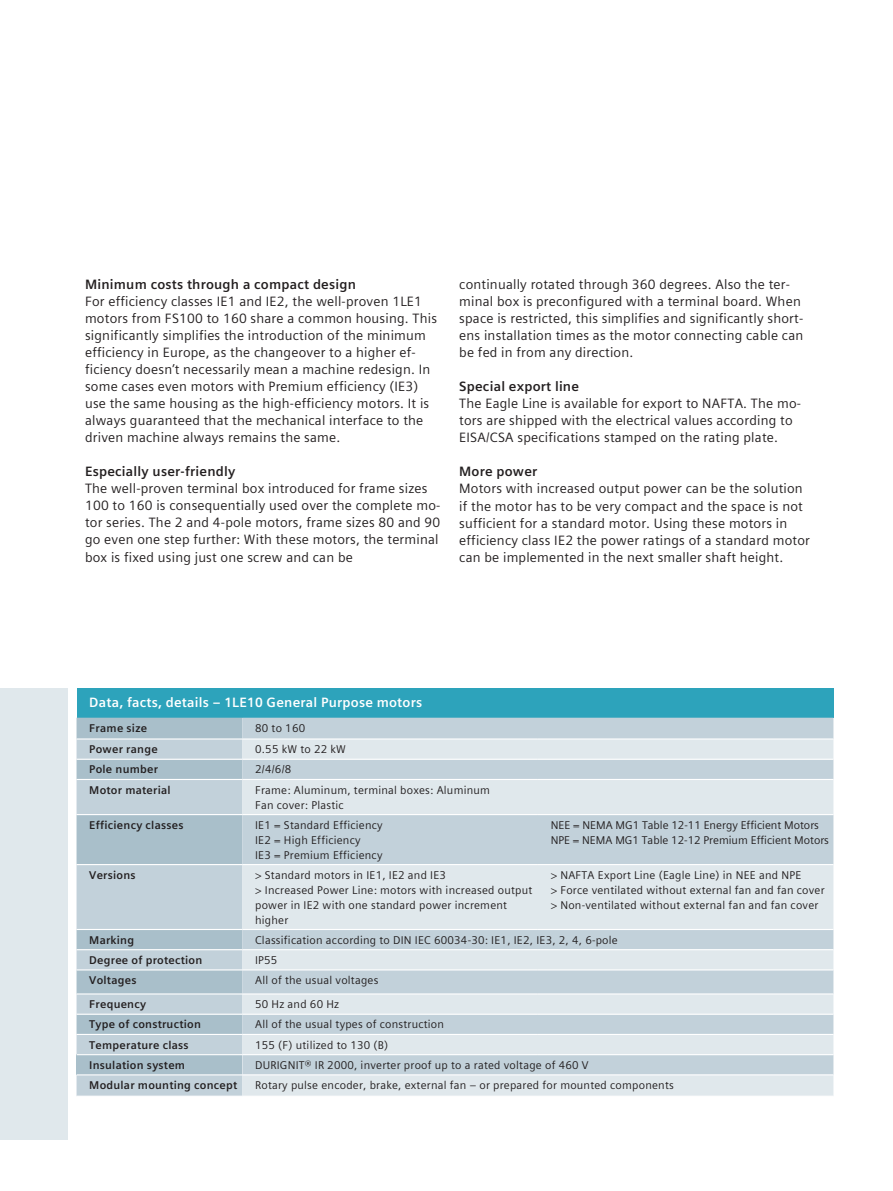
<style>
.page{position:relative;width:893px;height:1191px;background:#fff}
.page>*{position:absolute;margin:0;border:0;box-sizing:border-box;transform-origin:0 0}
.t1{font:13.5px/17px "Siemens Sans Global";letter-spacing:.015em;color:#231f20}
.t2{font:700 13.5px "Siemens Sans Global";letter-spacing:.015em;color:#231f20}
.t3{font:700 13.5px "Siemens Sans Global";letter-spacing:.015em;color:#fff}
.t4{font:11.25px/14.9px "Siemens Sans Global";letter-spacing:.02em;color:#231f20}
.t5{font:700 11.25px "Siemens Sans Global";letter-spacing:.02em;color:#231f20}
.t6{font:11.25px/14.9px "Siemens Sans Global";color:#231f20}
</style>
<div class="page">
<div style="left:0;top:688px;width:68px;height:452px;background:#e0e8ec"></div>
<div style="left:77px;top:688px;width:756px;height:29px;background:#2da3bb"></div>
<svg style="left:77px;top:717px;width:756px;height:62px;background:#b7cad4"></svg>
<svg style="left:242px;top:739px;width:591px;height:40px;background:#d1dce3"></svg>
<svg style="left:77px;top:780px;width:165px;height:315px;background:#b9cad4"></svg>
<svg style="left:242px;top:780px;width:591px;height:315px;background:#d3dee4"></svg>
<div style="left:77px;top:1054px;width:165px;height:21px;background:#a9bfca"></div>
<hr style="left:77px;top:738px;width:165px;height:1px;background:#fff">
<hr style="left:242px;top:738px;width:296px;height:1px;background:#fff">
<hr style="left:538px;top:738px;width:295px;height:1px;background:#fff">
<hr style="left:77px;top:758px;width:165px;height:2px;background:#fff">
<hr style="left:242px;top:758px;width:296px;height:2px;background:#fff">
<hr style="left:538px;top:758px;width:295px;height:2px;background:#fff">
<hr style="left:77px;top:814px;width:165px;height:1px;background:#fff">
<hr style="left:242px;top:814px;width:296px;height:1px;background:#fff">
<hr style="left:538px;top:814px;width:295px;height:1px;background:#fff">
<hr style="left:77px;top:864px;width:165px;height:1px;background:#fff">
<hr style="left:242px;top:864px;width:296px;height:1px;background:#fff">
<hr style="left:538px;top:864px;width:295px;height:1px;background:#fff">
<hr style="left:77px;top:929px;width:165px;height:1px;background:#fff">
<hr style="left:242px;top:929px;width:296px;height:1px;background:#fff">
<hr style="left:538px;top:929px;width:295px;height:1px;background:#fff">
<hr style="left:77px;top:949px;width:165px;height:1px;background:#fff">
<hr style="left:242px;top:949px;width:296px;height:1px;background:#fff">
<hr style="left:538px;top:949px;width:295px;height:1px;background:#fff">
<hr style="left:77px;top:969px;width:165px;height:1px;background:#fff">
<hr style="left:242px;top:969px;width:296px;height:1px;background:#fff">
<hr style="left:538px;top:969px;width:295px;height:1px;background:#fff">
<hr style="left:77px;top:993px;width:165px;height:1px;background:#fff">
<hr style="left:242px;top:993px;width:296px;height:1px;background:#fff">
<hr style="left:538px;top:993px;width:295px;height:1px;background:#fff">
<hr style="left:77px;top:1013px;width:165px;height:1px;background:#fff">
<hr style="left:242px;top:1013px;width:296px;height:1px;background:#fff">
<hr style="left:538px;top:1013px;width:295px;height:1px;background:#fff">
<hr style="left:77px;top:1033px;width:165px;height:2px;background:#fff">
<hr style="left:242px;top:1033px;width:296px;height:2px;background:#fff">
<hr style="left:538px;top:1033px;width:295px;height:2px;background:#fff">
<hr style="left:77px;top:1054px;width:165px;height:1px;background:#fff">
<hr style="left:242px;top:1054px;width:296px;height:1px;background:#fff">
<hr style="left:538px;top:1054px;width:295px;height:1px;background:#fff">
<hr style="left:77px;top:1074px;width:165px;height:1px;background:#fff">
<hr style="left:242px;top:1074px;width:296px;height:1px;background:#fff">
<hr style="left:538px;top:1074px;width:295px;height:1px;background:#fff">
<p class="t2" style="left:85px;top:274px;width:272px">Minimum costs through a compact design</p>
<p class="t1" style="left:85px;top:293px;width:353px">For efficiency classes IE1 and IE2, the well-proven 1LE1 motors from FS100 to 160 share a common housing. This significantly simplifies the introduction of the minimum efficiency in Europe, as the changeover to a higher ef&shy;ficiency doesn’t necessarily mean a machine redesign. In some cases even motors with Premium efficiency (IE3) use the same housing as the high-efficiency motors. It is always guaranteed that the mechanical interface to the driven machine always remains the same.</p>
<p class="t2" style="left:85px;top:461px;width:152px">Especially user-friendly</p>
<p class="t1" style="left:85px;top:480px;width:357px">The well-proven terminal box introduced for frame sizes 100 to 160 is consequentially used over the complete mo&shy;tor series. The 2 and 4-pole motors, frame sizes 80 and 90 go even one step further: With these motors, the terminal box is fixed using just one screw and can be</p>
<p class="t1" style="left:459px;top:276px;width:346px">continually rotated through 360 degrees. Also the ter&shy;minal box is preconfigured with a terminal board. When space is restricted, this simplifies and significantly short&shy;ens installation times as the motor connecting cable can be fed in from any direction.</p>
<p class="t2" style="left:459px;top:376px;width:121px">Special export line</p>
<p class="t1" style="left:459px;top:395px;width:343px">The Eagle Line is available for export to NAFTA. The mo&shy;tors are shipped with the electrical values according to<br>EISA/CSA specifications stamped on the rating plate.</p>
<p class="t2" style="left:459px;top:461px;width:80px">More power</p>
<p class="t1" style="left:459px;top:480px;width:352px">Motors with increased output power can be the solution if the motor has to be very compact and the space is not sufficient for a standard motor. Using these motors in efficiency class IE2 the power ratings of a standard motor can be implemented in the next smaller shaft height.</p>
<p class="t3" style="left:89px;top:692px;width:334px">Data, facts, details – 1LE10 General Purpose motors</p>
<p class="t5" style="left:89px;top:719px;width:59px">Frame size</p>
<p class="t4" style="left:255px;top:720px;width:52px">80 to 160</p>
<p class="t5" style="left:89px;top:740px;width:70px">Power range</p>
<p class="t4" style="left:255px;top:742px;width:92px">0.55 kW to 22 kW</p>
<p class="t5" style="left:89px;top:761px;width:70px">Pole number</p>
<p class="t4" style="left:255px;top:762px;width:38px">2/4/6/8</p>
<p class="t5" style="left:89px;top:781px;width:83px">Motor material</p>
<p class="t4" style="left:255px;top:782px;width:236px">Frame: Aluminum, terminal boxes: Aluminum<br>Fan cover: Plastic</p>
<p class="t5" style="left:89px;top:816px;width:96px">Efficiency classes</p>
<p class="t4" style="left:255px;top:817px;width:129px">IE1 = Standard Efficiency<br>IE2 = High Efficiency<br>IE3 = Premium Efficiency</p>
<p class="t6" style="left:551px;top:817px;width:280px">NEE = NEMA MG1 Table 12-11 Energy Efficient Motors<br>NPE = NEMA MG1 Table 12-12 Premium Efficient Motors</p>
<p class="t5" style="left:89px;top:866px;width:48px">Versions</p>
<p class="t4" style="left:255px;top:867px;width:279px">&gt; Standard motors in IE1, IE2 and IE3<br>&gt; Increased Power Line: motors with increased output power in IE2 with one standard power increment higher</p>
<p class="t4" style="left:551px;top:867px;width:276px">&gt; NAFTA Export Line (Eagle Line) in NEE and NPE<br>&gt; Force ventilated without external fan and fan cover &gt; Non-ventilated without external fan and fan cover</p>
<p class="t5" style="left:89px;top:931px;width:46px">Marking</p>
<p class="t4" style="left:255px;top:932px;width:364px">Classification according to DIN IEC 60034-30: IE1, IE2, IE3, 2, 4, 6-pole</p>
<p class="t5" style="left:89px;top:951px;width:115px">Degree of protection</p>
<p class="t4" style="left:255px;top:952px;width:24px">IP55</p>
<p class="t5" style="left:89px;top:971px;width:49px">Voltages</p>
<p class="t4" style="left:255px;top:973px;width:125px">All of the usual voltages</p>
<p class="t5" style="left:89px;top:995px;width:58px">Frequency</p>
<p class="t4" style="left:255px;top:997px;width:86px">50 Hz and 60 Hz</p>
<p class="t5" style="left:89px;top:1016px;width:113px">Type of construction</p>
<p class="t4" style="left:255px;top:1017px;width:190px">All of the usual types of construction</p>
<p class="t5" style="left:89px;top:1036px;width:101px">Temperature class</p>
<p class="t4" style="left:255px;top:1037px;width:135px">155 (F) utilized to 130 (B)</p>
<p class="t5" style="left:89px;top:1056px;width:97px">Insulation system</p>
<p class="t4" style="left:255px;top:1057px;width:335px">DURIGNIT® IR 2000, inverter proof up to a rated voltage of 460 V</p>
<p class="t5" style="left:89px;top:1076px;width:149px">Modular mounting concept</p>
<p class="t4" style="left:255px;top:1078px;width:420px">Rotary pulse encoder, brake, external fan – or prepared for mounted components</p>
</div>
